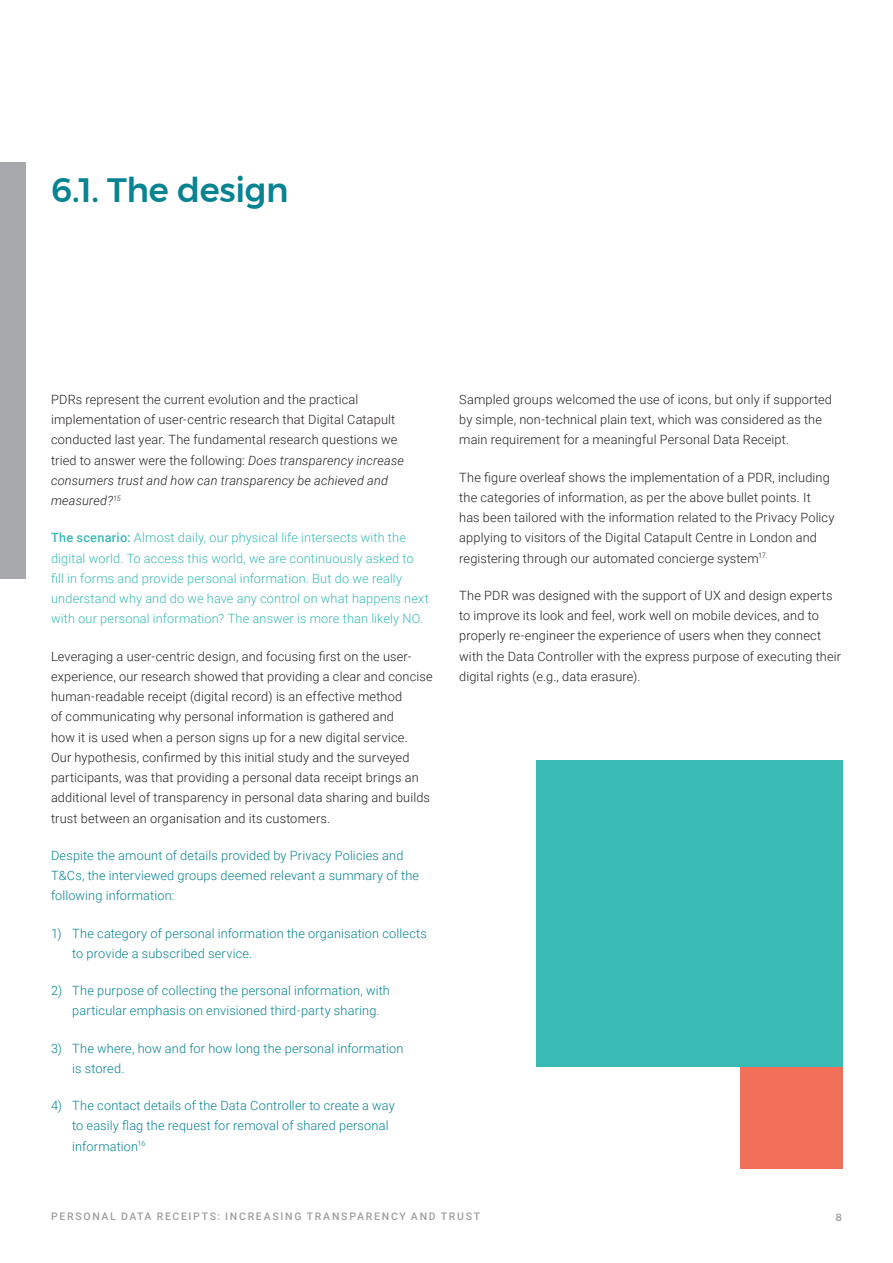
<style>
.page{position:relative;width:893px;height:1263px;background:#fff}
.page>*{position:absolute;margin:0;border:0;box-sizing:border-box;transform-origin:0 0}
.Section_Title{font:500 33.75px "Montserrat";letter-spacing:-.01em;color:#078391}
.t1{font:300 12.75px/20.2px "Roboto";letter-spacing:.01em;color:#231f20}
.t2{font:300 12.75px/20.2px "Roboto";letter-spacing:.01em;color:#078391}
.t3{font:300 12.75px/20.2px "Roboto";letter-spacing:.01em;color:#39bab4}
.t4{font:500 10.5px "Roboto";letter-spacing:.16em;color:#9d9fa2}
.t5{font:500 10.5px "Montserrat";color:#9d9fa2}
.s1{font-style:italic}
.s2{font-weight:500}
</style>
<div class="page">
<div style="left:0;top:162px;width:26px;height:417px;background:#a8a9ad"></div>
<div style="left:740px;top:1067px;width:102px;height:102px;background:#f26f59"></div>
<div style="left:536px;top:761px;width:306px;height:306px;background:#39bab4"></div>
<p class="Section_Title" style="left:51px;top:163px;width:239px">6.1. The design</p>
<p class="t1" style="left:51px;top:389px;width:355px">PDRs represent the current evolution and the practical implementation of user-centric research that Digital Catapult conducted last year. The fundamental research questions we tried to answer were the following: <span class="s1">Does transparency increase consumers trust and how can transparency be achieved and measured?</span><sup>15</sup></p>
<p class="t3" style="left:51px;top:527px;width:379px"><span class="s2">The scenario:</span> Almost daily, our physical life intersects with the digital world. To access this world, we are continuously asked to fill in forms and provide personal information. But do we really understand why and do we have any control on what happens next with our personal information? The answer is more than likely NO.</p>
<p class="t1" style="left:51px;top:645px;width:383px">Leveraging a user-centric design, and focusing first on the user&shy;experience, our research showed that providing a clear and concise human-readable receipt (digital record) is an effective method<br>of communicating why personal information is gathered and<br>how it is used when a person signs up for a new digital service.<br>Our hypothesis, confirmed by this initial study and the surveyed participants, was that providing a personal data receipt brings an additional level of transparency in personal data sharing and builds trust between an organisation and its customers.</p>
<p class="t2" style="left:51px;top:845px;width:370px">Despite the amount of details provided by Privacy Policies and<br>T&amp;Cs, the interviewed groups deemed relevant a summary of the following information:</p>
<p class="t2" style="left:72px;top:922px;width:356px;text-indent:-21px">1) The category of personal information the organisation collects to provide a subscribed service.</p>
<p class="t2" style="left:72px;top:980px;width:319px;text-indent:-21px">2) The purpose of collecting the personal information, with particular emphasis on envisioned third-party sharing.</p>
<p class="t2" style="left:72px;top:1037px;width:333px;text-indent:-21px">3) The where, how and for how long the personal information is stored.</p>
<p class="t2" style="left:72px;top:1095px;width:324px;text-indent:-21px">4) The contact details of the Data Controller to create a way to easily flag the request for removal of shared personal information<sup>16</sup></p>
<p class="t1" style="left:459px;top:389px;width:374px">Sampled groups welcomed the use of icons, but only if supported by simple, non-technical plain text, which was considered as the main requirement for a meaningful Personal Data Receipt.</p>
<p class="t1" style="left:459px;top:466px;width:377px">The figure overleaf shows the implementation of a PDR, including the categories of information, as per the above bullet points. It has been tailored with the information related to the Privacy Policy applying to visitors of the Digital Catapult Centre in London and registering through our automated concierge system<sup>17.</sup></p>
<p class="t1" style="left:459px;top:585px;width:383px">The PDR was designed with the support of UX and design experts to improve its look and feel, work well on mobile devices, and to properly re-engineer the experience of users when they connect with the Data Controller with the express purpose of executing their digital rights (e.g., data erasure).</p>
<p class="t4" style="left:51px;top:1209px;width:430px">PERSONAL DATA RECEIPTS: INCREASING TRANSPARENCY AND TRUST</p>
<p class="t5" style="left:835px;top:1209px;width:8px">8</p>
</div>
